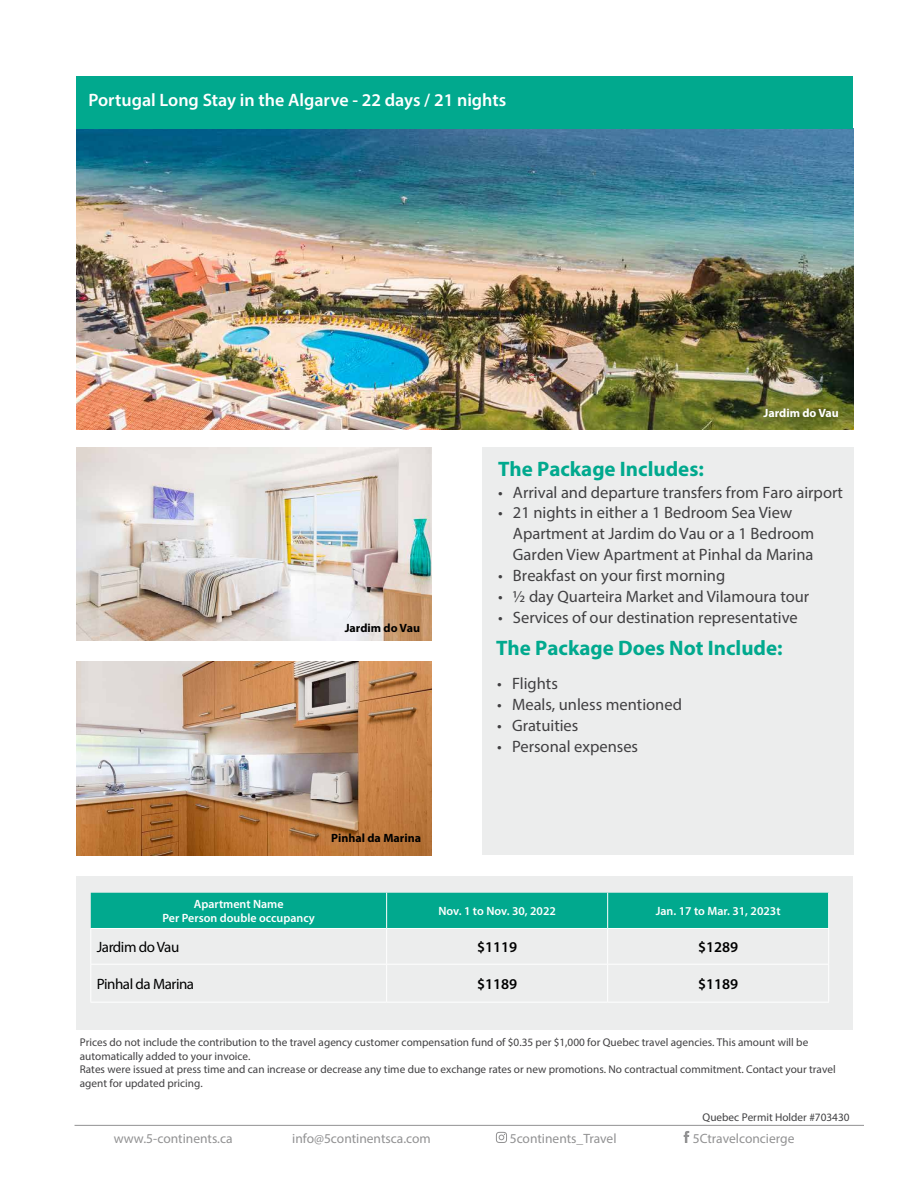
<style>
.page{position:relative;width:918px;height:1188px;background:#fff}
.page>*{position:absolute;margin:0;border:0;box-sizing:border-box;transform-origin:0 0}
.t1{font:700 21px "Myriad Pro";color:#01a98e}
.t2{font:600 18px "Myriad Pro";color:#fff}
.t3{font:16.5px/21px "Myriad Pro";color:#414042}
.t4{font:15px "Myriad Pro";letter-spacing:-.03em;color:#000}
.t5{font:600 15px "Myriad Pro";color:#000}
.t6{font:13.5px "Myriad Pro";color:#929293}
.t7{font:600 12px/14.4px "Myriad Pro";color:#fff;text-align:center}
.t8{font:700 12px "Myriad Pro";color:#000}
.t9{font:700 12px "Myriad Pro";color:#fff}
.t10{font:11.25px/13.5px "Myriad Pro";color:#414042}
.t11{font:11.25px "Myriad Pro";color:#404042}
</style>
<div class="page">
<div style="left:76px;top:876px;width:778px;height:154px;background:#eceded"></div>
<div style="left:482px;top:447px;width:372px;height:408px;background:#eceded"></div>
<img style="left:76px;top:447px;width:356px;height:193px">
<img style="left:76px;top:662px;width:356px;height:193px">
<img style="left:76px;top:128px;width:777px;height:302px">
<div style="left:76px;top:76px;width:778px;height:52px;background:#01a98e"></div>
<svg style="left:496px;top:1132px;width:11px;height:11px"></svg>
<svg style="left:684px;top:1131px;width:5px;height:12px"></svg>
<hr style="left:75px;top:1125px;width:789px;height:1px;background:#929293">
<div style="left:91px;top:893px;width:737px;height:35px;background:#01a98e"></div>
<hr style="left:386px;top:893px;width:1px;height:35px;background:#fff">
<hr style="left:607px;top:893px;width:1px;height:35px;background:#fff">
<hr style="left:828px;top:893px;width:1px;height:35px;background:#fff">
<hr style="left:90px;top:928px;width:297px;height:1px;background:#fff">
<hr style="left:387px;top:928px;width:221px;height:1px;background:#fff">
<hr style="left:608px;top:928px;width:221px;height:1px;background:#fff">
<hr style="left:90px;top:964px;width:297px;height:1px;background:#fff">
<hr style="left:387px;top:964px;width:221px;height:1px;background:#fff">
<hr style="left:608px;top:964px;width:221px;height:1px;background:#fff">
<hr style="left:387px;top:1002px;width:221px;height:1px;background:#fff">
<hr style="left:608px;top:1002px;width:221px;height:1px;background:#fff">
<hr style="left:90px;top:929px;width:1px;height:35px;background:#fff">
<hr style="left:386px;top:929px;width:1px;height:35px;background:#fff">
<hr style="left:607px;top:929px;width:1px;height:35px;background:#fff">
<hr style="left:90px;top:965px;width:1px;height:37px;background:#fff">
<hr style="left:386px;top:965px;width:1px;height:37px;background:#fff">
<hr style="left:607px;top:965px;width:1px;height:37px;background:#fff">
<hr style="left:90px;top:1002px;width:297px;height:1px;background:#fff">
<hr style="left:828px;top:929px;width:1px;height:35px;background:#fff">
<hr style="left:828px;top:965px;width:1px;height:37px;background:#fff">
<h2 class="t2" style="left:89px;top:88px;width:419px">Portugal Long Stay in the Algarve - 22 days / 21 nights</h2>
<p class="t9" style="left:764px;top:405px;width:77px">Jardim do Vau</p>
<p class="t8" style="left:345px;top:620px;width:77px">Jardim do Vau</p>
<p class="t8" style="left:331px;top:830px;width:91px">Pinhal da Marina</p>
<h1 class="t1" style="left:498px;top:455px;width:207px">The Package Includes:</h1>
<h3 class="t3" style="left:498px;top:482px;width:346px">• Arrival and departure transfers from Faro airport</h3>
<h3 class="t3" style="left:513px;top:502px;width:303px;text-indent:-15px">• 21 nights in either a 1 Bedroom Sea View<br>Apartment at Jardim do Vau or a 1 Bedroom<br>Garden View Apartment at Pinhal da Marina</h3>
<h3 class="t3" style="left:498px;top:565px;width:229px">• Breakfast on your first morning</h3>
<h3 class="t3" style="left:498px;top:586px;width:313px">• ½ day Quarteira Market and Vilamoura tour</h3>
<h3 class="t3" style="left:498px;top:607px;width:301px">• Services of our destination representative</h3>
<h1 class="t1" style="left:496px;top:635px;width:288px">The Package Does Not Include:</h1>
<h3 class="t3" style="left:497px;top:673px;width:62px">• Flights</h3>
<h3 class="t3" style="left:497px;top:694px;width:186px">• Meals, unless mentioned</h3>
<h3 class="t3" style="left:497px;top:715px;width:83px">• Gratuities</h3>
<h3 class="t3" style="left:497px;top:736px;width:143px">• Personal expenses</h3>
<p class="t7" style="left:162px;top:896px;width:154px">Apartment Name<br>Per Person double occupancy</p>
<p class="t7" style="left:438px;top:904px;width:119px">Nov. 1 to Nov. 30, 2022</p>
<p class="t7" style="left:656px;top:904px;width:126px">Jan. 17 to Mar. 31, 2023t</p>
<h3 class="t4" style="left:97px;top:938px;width:84px">Jardim do Vau</h3>
<h3 class="t5" style="left:477px;top:937px;width:42px">$1119</h3>
<h3 class="t5" style="left:698px;top:937px;width:42px">$1289</h3>
<h3 class="t4" style="left:97px;top:975px;width:99px">Pinhal da Marina</h3>
<h3 class="t5" style="left:477px;top:974px;width:42px">$1189</h3>
<h3 class="t5" style="left:698px;top:974px;width:42px">$1189</h3>
<p class="t10" style="left:80px;top:1035px;width:757px">Prices do not include the contribution to the travel agency customer compensation fund of $0.35 per $1,000 for Quebec travel agencies. This amount will be automatically added to your invoice.<br>Rates were issued at press time and can increase or decrease any time due to exchange rates or new promotions. No contractual commitment. Contact your travel agent for updated pricing.</p>
<p class="t11" style="left:703px;top:1111px;width:148px">Quebec Permit Holder #703430</p>
<p class="t6" style="left:114px;top:1130px;width:120px">www.5-continents.ca</p>
<p class="t6" style="left:292px;top:1130px;width:140px">info@5continentsca.com</p>
<p class="t6" style="left:510px;top:1130px;width:108px">5continents_Travel</p>
<p class="t6" style="left:693px;top:1130px;width:103px">5Ctravelconcierge</p>
</div>
